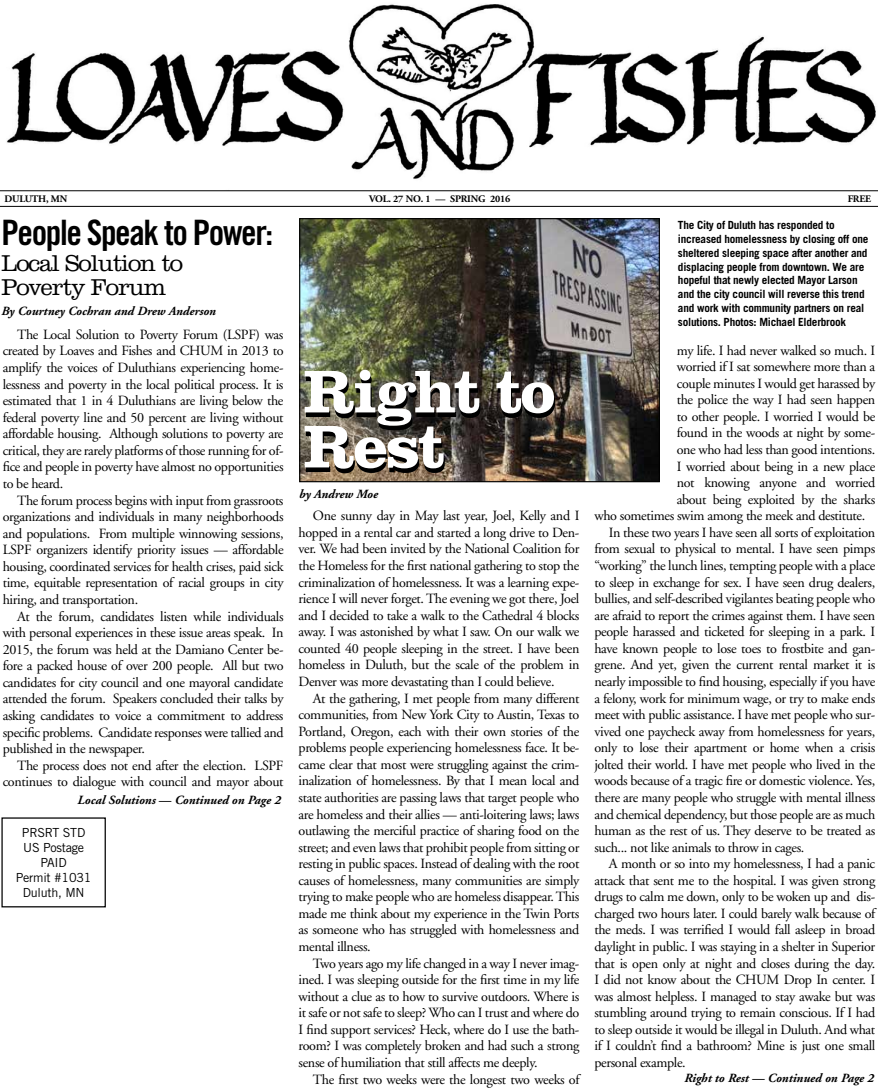
<style>
.page{position:relative;width:878px;height:1092px;background:#fff}
.page>*{position:absolute;margin:0;border:0;box-sizing:border-box;transform-origin:0 0}
.t1{font:700 62.5px/55px "Clarendon";letter-spacing:-.04em;color:#fff}
.t2{font:35px "Trade Gothic Bold Cond Twenty";letter-spacing:-.04em;color:#000}
.t3{font:300 23.75px/23.8px "Clarendon";letter-spacing:-.04em;color:#000}
.t4{font:14px/16.6px "Adobe Garamond";letter-spacing:-.025em;color:#000;text-align:justify}
.t5{font:italic 700 12.5px "Adobe Garamond";color:#000}
.t6{font:12.5px/15px "Trade Gothic";letter-spacing:-.02em;color:#000;text-align:center}
.t7{font:700 11.25px/13.8px "Trade Gothic";letter-spacing:-.02em;color:#000}
.t8{font:700 10px "Adobe Garamond";letter-spacing:-.02em;color:#000}
</style>
<div class="page">
<img style="left:6px;top:4px;width:870px;height:175px">
<hr style="left:0;top:190px;width:878px;height:1px;background:#000">
<hr style="left:0;top:206px;width:878px;height:1px;background:#000">
<div style="left:1px;top:817px;width:105px;height:90px;border:1px solid #000"></div>
<img style="left:301px;top:220px;width:357px;height:260px">
<div style="left:299px;top:218px;width:361px;height:264px;border:1px solid #000"></div>
<p class="t8" style="left:4px;top:193px;width:64px">DULUTH, MN</p>
<p class="t8" style="left:369px;top:193px;width:143px">VOL. 27 NO. 1 — SPRING 2016</p>
<p class="t8" style="left:847px;top:193px;width:25px">FREE</p>
<h2 class="t2" style="left:1px;top:211px;width:273px">People Speak to Power:</h2>
<h3 class="t3" style="left:1px;top:251px;width:183px">Local Solution to<br>Poverty Forum</h3>
<p class="t5" style="left:1px;top:305px;width:216px">By Courtney Cochran and Drew Anderson</p>
<p class="t4" style="left:3px;top:326px;width:282px;text-indent:14px">The Local Solution to Poverty Forum (LSPF) was created by Loaves and Fishes and CHUM in 2013 to amplify the voices of Duluthians experiencing home&shy;lessness and poverty in the local political process. It is estimated that 1 in 4 Duluthians are living below the federal poverty line and 50 percent are living without affordable housing. Although solutions to poverty are critical, they are rarely platforms of those running for of&shy;fice and people in poverty have almost no opportunities to be heard.</p>
<p class="t4" style="left:3px;top:492px;width:282px;text-indent:14px">The forum process begins with input from grassroots organizations and individuals in many neighborhoods and populations. From multiple winnowing sessions, LSPF organizers identify priority issues — affordable housing, coordinated services for health crises, paid sick time, equitable representation of racial groups in city hiring, and transportation.</p>
<p class="t4" style="left:3px;top:608px;width:282px;text-indent:14px">At the forum, candidates listen while individuals with personal experiences in these issue areas speak. In 2015, the forum was held at the Damiano Center be&shy;fore a packed house of over 200 people. All but two candidates for city council and one mayoral candidate attended the forum. Speakers concluded their talks by asking candidates to voice a commitment to address specific problems. Candidate responses were tallied and published in the newspaper.</p>
<p class="t4" style="left:3px;top:757px;width:282px;text-align:right">The process does not end after the election. LSPF continues to dialogue with council and mayor about</p>
<p class="t6" style="left:16px;top:825px;width:77px">PRSRT STD<br>US Postage<br>PAID<br>Permit #1031<br>Duluth, MN</p>
<p class="t5" style="left:78px;top:793px;width:205px">Local Solutions — Continued on Page 2</p>
<h1 class="t1" style="left:303px;top:363px;width:253px">Right to<br>Rest</h1>
<p class="t5" style="left:299px;top:487px;width:80px">by Andrew Moe</p>
<p class="t4" style="left:298px;top:508px;width:282px;text-indent:14px">One sunny day in May last year, Joel, Kelly and I hopped in a rental car and started a long drive to Den&shy;ver. We had been invited by the National Coalition for the Homeless for the first national gathering to stop the criminalization of homelessness. It was a learning expe&shy;rience I will never forget. The evening we got there, Joel and I decided to take a walk to the Cathedral 4 blocks away. I was astonished by what I saw. On our walk we counted 40 people sleeping in the street. I have been homeless in Duluth, but the scale of the problem in Denver was more devastating than I could believe.</p>
<p class="t4" style="left:298px;top:690px;width:282px;text-indent:14px">At the gathering, I met people from many different communities, from New York City to Austin, Texas to Portland, Oregon, each with their own stories of the problems people experiencing homelessness face. It be&shy;came clear that most were struggling against the crim&shy;inalization of homelessness. By that I mean local and state authorities are passing laws that target people who are homeless and their allies — anti-loitering laws; laws outlawing the merciful practice of sharing food on the street; and even laws that prohibit people from sitting or resting in public spaces. Instead of dealing with the root causes of homelessness, many communities are simply trying to make people who are homeless disappear. This made me think about my experience in the Twin Ports as someone who has struggled with homelessness and mental illness.</p>
<p class="t4" style="left:298px;top:955px;width:282px;text-indent:14px">Two years ago my life changed in a way I never imag&shy;ined. I was sleeping outside for the first time in my life without a clue as to how to survive outdoors. Where is it safe or not safe to sleep? Who can I trust and where do I find support services? Heck, where do I use the bath&shy;room? I was completely broken and had such a strong sense of humiliation that still affects me deeply.</p>
<p class="t4" style="left:313px;top:1071px;width:268px">The first two weeks were the longest two weeks of</p>
<p class="t7" style="left:678px;top:218px;width:192px">The City of Duluth has responded to increased homelessness by closing off one sheltered sleeping space after another and displacing people from downtown. We are hopeful that newly elected Mayor Larson and the city council will reverse this trend and work with community partners on real solutions. Photos: Michael Elderbrook</p>
<p class="t4" style="left:676px;top:342px;width:200px">my life. I had never walked so much. I</p>
<p class="t4" style="left:676px;top:359px;width:200px">worried if I sat somewhere more than a</p>
<p class="t4" style="left:676px;top:375px;width:200px">couple minutes I would get harassed by</p>
<p class="t4" style="left:676px;top:392px;width:200px">the police the way I had seen happen</p>
<p class="t4" style="left:676px;top:408px;width:200px">to other people. I worried I would be</p>
<p class="t4" style="left:676px;top:425px;width:200px">found in the woods at night by some-</p>
<p class="t4" style="left:676px;top:442px;width:200px">one who had less than good intentions.</p>
<p class="t4" style="left:676px;top:458px;width:200px">I worried about being in a new place</p>
<p class="t4" style="left:676px;top:475px;width:200px">not knowing anyone and worried</p>
<p class="t4" style="left:676px;top:491px;width:200px">about being exploited by the sharks</p>
<p class="t4" style="left:594px;top:508px;width:272px">who sometimes swim among the meek and destitute.</p>
<p class="t4" style="left:608px;top:524px;width:268px">In these two years I have seen all sorts of exploitation</p>
<p class="t4" style="left:594px;top:541px;width:282px">from sexual to physical to mental. I have seen pimps</p>
<p class="t4" style="left:594px;top:557px;width:282px">“working” the lunch lines, tempting people with a place</p>
<p class="t4" style="left:594px;top:574px;width:282px">to sleep in exchange for sex. I have seen drug dealers,</p>
<p class="t4" style="left:594px;top:591px;width:282px">bullies, and self-described vigilantes beating people who</p>
<p class="t4" style="left:594px;top:607px;width:282px">are afraid to report the crimes against them. I have seen</p>
<p class="t4" style="left:594px;top:624px;width:282px">people harassed and ticketed for sleeping in a park. I</p>
<p class="t4" style="left:594px;top:640px;width:282px">have known people to lose toes to frostbite and gan-</p>
<p class="t4" style="left:594px;top:657px;width:282px">grene. And yet, given the current rental market it is</p>
<p class="t4" style="left:594px;top:673px;width:282px">nearly impossible to find housing, especially if you have</p>
<p class="t4" style="left:594px;top:690px;width:282px">a felony, work for minimum wage, or try to make ends</p>
<p class="t4" style="left:594px;top:707px;width:282px">meet with public assistance. I have met people who sur-</p>
<p class="t4" style="left:594px;top:723px;width:282px">vived one paycheck away from homelessness for years,</p>
<p class="t4" style="left:594px;top:740px;width:282px">only to lose their apartment or home when a crisis</p>
<p class="t4" style="left:594px;top:756px;width:282px">jolted their world. I have met people who lived in the</p>
<p class="t4" style="left:594px;top:773px;width:282px">woods because of a tragic fire or domestic violence. Yes,</p>
<p class="t4" style="left:594px;top:789px;width:282px">there are many people who struggle with mental illness</p>
<p class="t4" style="left:594px;top:806px;width:282px">and chemical dependency, but those people are as much</p>
<p class="t4" style="left:594px;top:822px;width:282px">human as the rest of us. They deserve to be treated as</p>
<p class="t4" style="left:594px;top:839px;width:211px">such... not like animals to throw in cages.</p>
<p class="t4" style="left:608px;top:856px;width:268px">A month or so into my homelessness, I had a panic</p>
<p class="t4" style="left:594px;top:872px;width:282px">attack that sent me to the hospital. I was given strong</p>
<p class="t4" style="left:594px;top:889px;width:282px">drugs to calm me down, only to be woken up and dis-</p>
<p class="t4" style="left:594px;top:905px;width:282px">charged two hours later. I could barely walk because of</p>
<p class="t4" style="left:594px;top:922px;width:282px">the meds. I was terrified I would fall asleep in broad</p>
<p class="t4" style="left:594px;top:938px;width:282px">daylight in public. I was staying in a shelter in Superior</p>
<p class="t4" style="left:594px;top:955px;width:282px">that is open only at night and closes during the day.</p>
<p class="t4" style="left:594px;top:972px;width:282px">I did not know about the CHUM Drop In center. I</p>
<p class="t4" style="left:594px;top:988px;width:282px">was almost helpless. I managed to stay awake but was</p>
<p class="t4" style="left:594px;top:1005px;width:282px">stumbling around trying to remain conscious. If I had</p>
<p class="t4" style="left:594px;top:1021px;width:282px">to sleep outside it would be illegal in Duluth. And what</p>
<p class="t4" style="left:594px;top:1038px;width:282px">if I couldn’t find a bathroom? Mine is just one small</p>
<p class="t4" style="left:594px;top:1054px;width:93px">personal example.</p>
<p class="t5" style="left:684px;top:1071px;width:191px">Right to Rest — Continued on Page 2</p>
</div>
